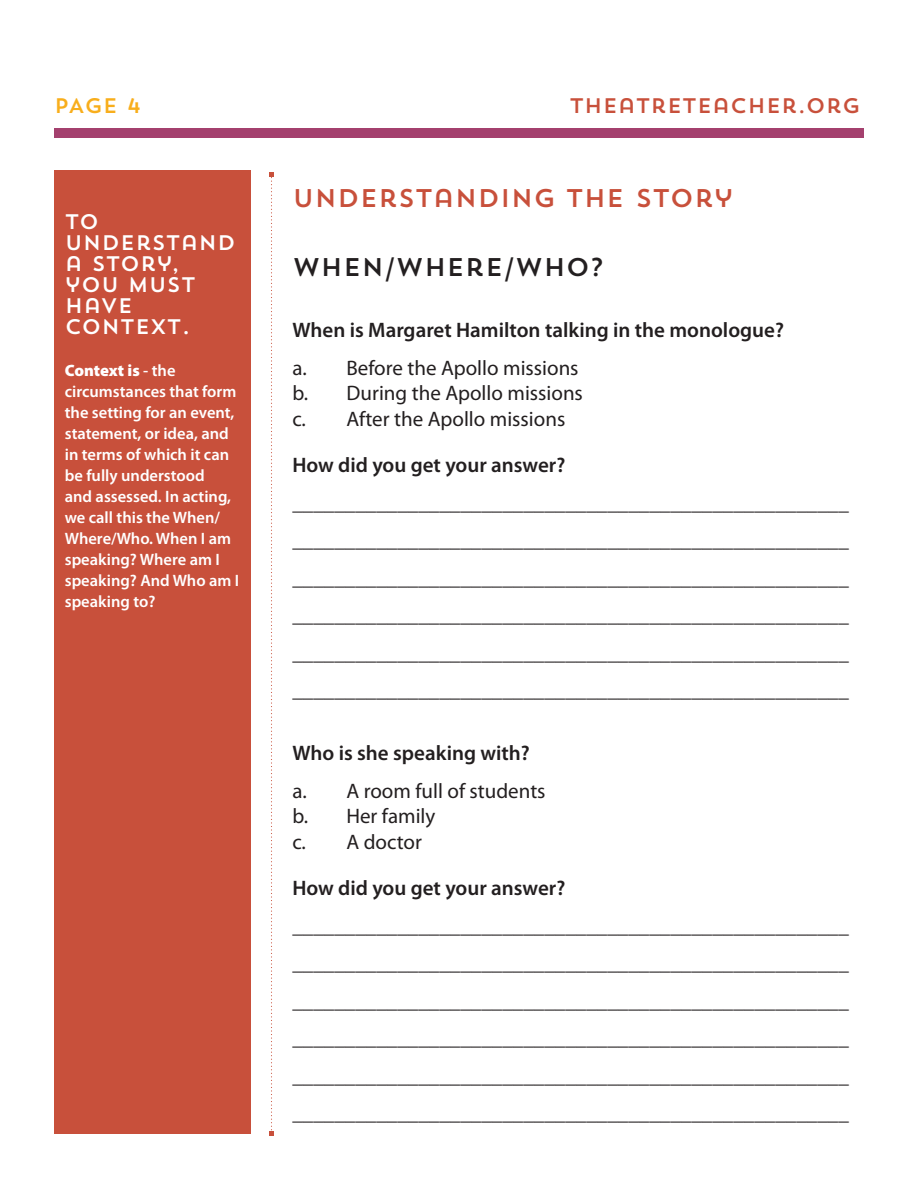
<style>
.page{position:relative;width:918px;height:1188px;background:#fff}
.page>*{position:absolute;margin:0;border:0;box-sizing:border-box;transform-origin:0 0}
.t1{font:25.5px "Trend Sans One";color:#c8503b}
.t2{font:25.5px "Trend Sans One";color:#231f20}
.t3{font:21px "Myriad Pro";color:#231f20}
.t4{font:600 21px "Myriad Pro";color:#231f20}
.t5{font:21px/21px "Trend Sans One";color:#fff}
.t6{font:21px "Trend Sans One";color:#c8503b}
.t7{font:21px "Trend Sans One";color:#f8ae1c}
.t8{font:600 16.5px/21px "Myriad Pro";color:#fff}
.s1{font-size:22.5px}
.s2{font-weight:900}
</style>
<div class="page">
<svg style="left:269px;top:172px;width:5px;height:964px"></svg>
<div style="left:54px;top:129px;width:810px;height:9px;background:#a4406e"></div>
<div style="left:54px;top:170px;width:197px;height:964px;background:#c8503b"></div>
<p class="t7" style="left:54px;top:93px;width:89px">PAGE 4</p>
<p class="t6" style="left:569px;top:93px;width:293px">THEATRETEACHER.ORG</p>
<p class="t5" style="left:65px;top:211px;width:173px">TO<br>UNDERSTAND<br>A STORY,</p>
<p class="t5" style="left:65px;top:274px;width:133px">YOU MUST<br>HAVE<br>CONTEXT<span class="s1">.</span></p>
<p class="t8" style="left:65px;top:360px;width:176px"><span class="s2">Context is</span> - the circumstances that form the setting for an event, statement, or idea, and in terms of which it can be fully understood<br>and assessed. In acting, we call this the When/<br>Where/Who. When I am speaking? Where am I speaking? And Who am I speaking to?</p>
<p class="t1" style="left:292px;top:181px;width:443px">UNDERSTANDING THE STORY</p>
<p class="t2" style="left:292px;top:251px;width:313px">WHEN/WHERE/WHO?</p>
<p class="t4" style="left:292px;top:317px;width:493px">When is Margaret Hamilton talking in the monologue?</p>
<p class="t3" style="left:292px;top:355px;width:288px">a. Before the Apollo missions</p>
<p class="t3" style="left:292px;top:380px;width:292px">b. During the Apollo missions</p>
<p class="t3" style="left:292px;top:406px;width:274px">c. After the Apollo missions</p>
<p class="t4" style="left:292px;top:452px;width:274px">How did you get your answer?</p>
<p class="t3" style="left:292px;top:490px;width:558px">_____________________________________________________</p>
<p class="t3" style="left:292px;top:527px;width:558px">_____________________________________________________</p>
<p class="t3" style="left:292px;top:565px;width:558px">_____________________________________________________</p>
<p class="t3" style="left:292px;top:602px;width:558px">_____________________________________________________</p>
<p class="t3" style="left:292px;top:640px;width:558px">_____________________________________________________</p>
<p class="t3" style="left:292px;top:677px;width:558px">_____________________________________________________</p>
<p class="t4" style="left:292px;top:740px;width:239px">Who is she speaking with?</p>
<p class="t3" style="left:292px;top:778px;width:255px">a. A room full of students</p>
<p class="t3" style="left:292px;top:803px;width:145px">b. Her family</p>
<p class="t3" style="left:292px;top:829px;width:131px">c. A doctor</p>
<p class="t4" style="left:292px;top:875px;width:274px">How did you get your answer?</p>
<p class="t3" style="left:292px;top:913px;width:558px">_____________________________________________________</p>
<p class="t3" style="left:292px;top:950px;width:558px">_____________________________________________________</p>
<p class="t3" style="left:292px;top:988px;width:558px">_____________________________________________________</p>
<p class="t3" style="left:292px;top:1025px;width:558px">_____________________________________________________</p>
<p class="t3" style="left:292px;top:1063px;width:558px">_____________________________________________________</p>
<p class="t3" style="left:292px;top:1100px;width:558px">_____________________________________________________</p>
</div>
